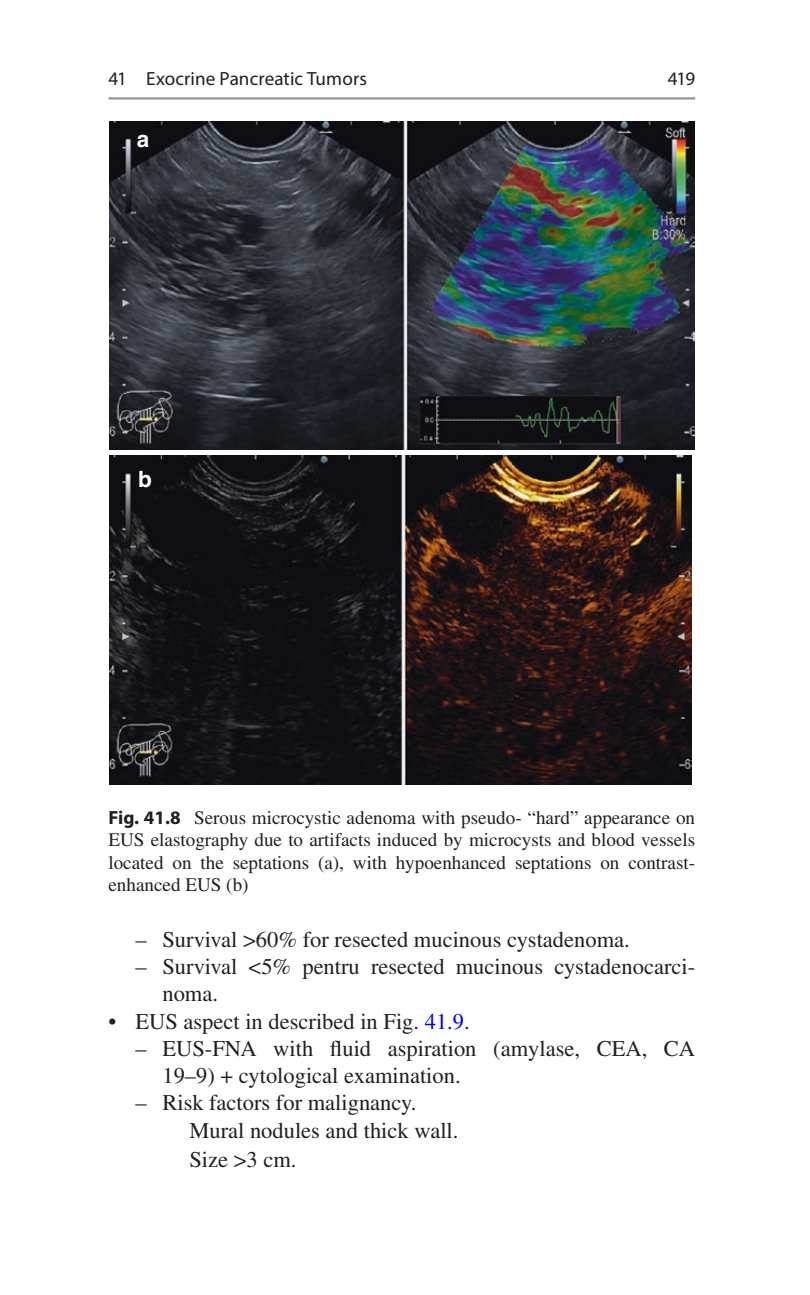
<style>
.page{position:relative;width:810px;height:1295px;background:#fff}
.page>*{position:absolute;margin:0;border:0;box-sizing:border-box;transform-origin:0 0}
.Unn_list_top{font:22.5px/27px "Times LT Std";color:#231f20}
.Unn_list_bot{font:22.5px "Times LT Std";color:#231f20}
.t1{font:700 22.5px "Helvetica";color:#fff}
.t2{font:19.12px/22.5px "Times LT Std";color:#231f20;text-align:justify}
.t3{font:19.12px "Myriad Pro";letter-spacing:.005em;color:#231f20}
.s1{font-family:"Myriad Pro";font-weight:700}
.s2{color:#00f}
</style>
<div class="page">
<img style="left:109px;top:121px;width:586px;height:328px">
<img style="left:109px;top:456px;width:582px;height:328px">
<hr style="left:108px;top:97px;width:587px;height:3px;background:#939598">
<p class="t3" style="left:108px;top:66px;width:260px">41 Exocrine Pancreatic Tumors</p>
<p class="t1" style="left:137px;top:126px;width:14px">a</p>
<p class="t1" style="left:138px;top:466px;width:15px">b</p>
<p class="t3" style="left:668px;top:66px;width:29px">419</p>
<p class="t2" style="left:108px;top:806px;width:588px"><span class="s1">Fig. 41.8</span> Serous microcystic adenoma with pseudo- “hard” appearance on EUS elastography due to artifacts induced by microcysts and blood vessels located on the septations (a), with hypoenhanced septations on contrast&shy;enhanced EUS (b)</p>
<p class="Unn_list_top" style="left:135px;top:926px;width:496px">– Survival &gt;60% for resected mucinous cystadenoma.</p>
<p class="Unn_list_top" style="left:162px;top:953px;width:534px;text-indent:-27px">– Survival &lt;5% pentru resected mucinous cystadenocarci&shy;noma.</p>
<p class="Unn_list_top" style="left:108px;top:1008px;width:363px">• EUS aspect in described in Fig. <span class="s2">41.9</span>.</p>
<p class="Unn_list_top" style="left:162px;top:1035px;width:534px;text-indent:-27px">– EUS-FNA with fluid aspiration (amylase, CEA, CA<br>19–9) + cytological examination.</p>
<p class="Unn_list_top" style="left:135px;top:1089px;width:283px">– Risk factors for malignancy.</p>
<p class="Unn_list_top" style="left:189px;top:1117px;width:271px">Mural nodules and thick wall.</p>
<p class="Unn_list_bot" style="left:189px;top:1146px;width:109px">Size &gt;3 cm.</p>
</div>
